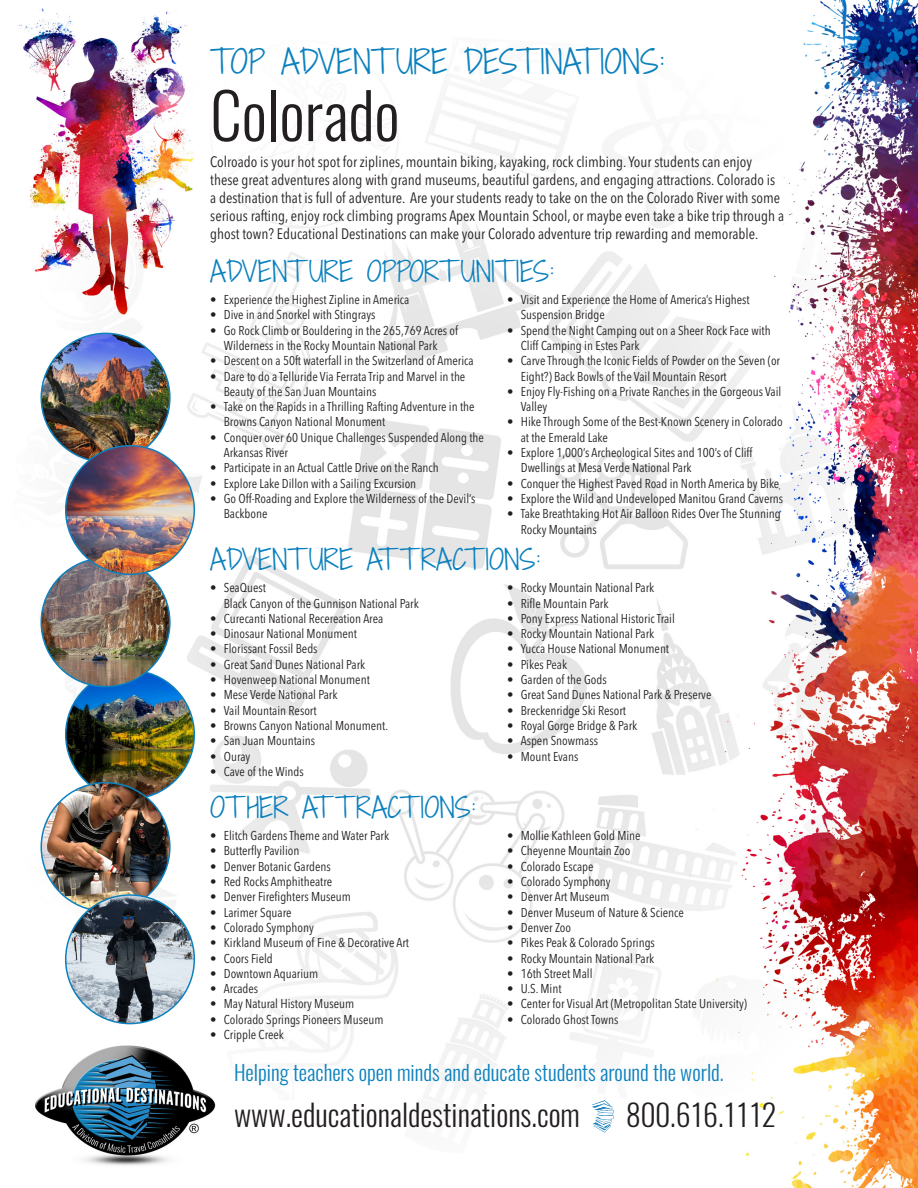
<style>
.page{position:relative;width:918px;height:1188px;background:#fff}
.page>*{position:absolute;margin:0;border:0;box-sizing:border-box;transform-origin:0 0}
.Head_1{font:300 63px "Oswald";color:#231f20}
.Head_1-2{font:300 31.5px "Shadows Into";color:#0c81be}
.t1{font:300 30px "Oswald";color:#231f20}
.Head_1-3{font:300 27px "Shadows Into";color:#0c81be}
.Head_1-4{font:300 21px "Oswald";color:#0c81be}
.Body_Copy{font:condensed 15px/18px "Avenir Next LT Pro";color:#231f20}
.t2{font:condensed 12.75px/15.3px "Avenir Next LT Pro";color:#231f20}
</style>
<div class="page">
<img style="left:18px;top:0;width:900px;height:1188px">
<img style="left:66px;top:670px;width:128px;height:129px;border-radius:64px">
<img style="left:41px;top:783px;width:129px;height:128px;border-radius:64px">
<img style="left:41px;top:333px;width:129px;height:129px;border-radius:64px">
<img style="left:41px;top:558px;width:129px;height:129px;border-radius:64px">
<img style="left:66px;top:446px;width:128px;height:128px;border-radius:64px">
<img style="left:66px;top:895px;width:128px;height:129px;border-radius:64px">
<svg style="left:592px;top:1100px;width:22px;height:33px"></svg>
<p class="Head_1-2" style="left:210px;top:38px;width:456px">TOP ADVENT URE DESTINATIONS:</p>
<p class="Head_1" style="left:210px;top:74px;width:191px">Colorado</p>
<p class="Body_Copy" style="left:210px;top:152px;width:575px">Colroado is your hot spot for ziplines, mountain biking, kayaking, rock climbing. Your students can enjoy these great adventures along with grand museums, beautiful gardens, and engaging attractions. Colorado is a destination that is full of adventure. Are your students ready to take on the on the Colorado River with some serious rafting, enjoy rock climbing programs Apex Mountain School, or maybe even take a bike trip through a ghost town? Educational Destinations can make your Colorado adventure trip rewarding and memorable.</p>
<p class="Head_1-3" style="left:210px;top:252px;width:346px">ADVENT URE OPPORT UNITIES:</p>
<p class="t2" style="left:210px;top:292px;width:201px">• Experience the Highest Zipline in America</p>
<p class="t2" style="left:210px;top:307px;width:167px">• Dive in and Snorkel with Stingrays</p>
<p class="t2" style="left:210px;top:323px;width:249px;text-align:center">• Go Rock Climb or Bouldering in the 265,769 Acres of<br>Wilderness in the Rocky Mountain National Park</p>
<p class="t2" style="left:210px;top:353px;width:265px">• Descent on a 50ft waterfall in the Switzerland of America</p>
<p class="t2" style="left:224px;top:368px;width:243px;text-indent:-14px">• Dare to do a Telluride Via Ferrata Trip and Marvel in the<br>Beauty of the San Juan Mountains</p>
<p class="t2" style="left:224px;top:399px;width:252px;text-indent:-14px">• Take on the Rapids in a Thrilling Rafting Adventure in the<br>Browns Canyon National Monument</p>
<p class="t2" style="left:224px;top:430px;width:262px;text-indent:-14px">• Conquer over 60 Unique Challenges Suspended Along the<br>Arkansas River</p>
<p class="t2" style="left:210px;top:460px;width:230px">• Participate in an Actual Cattle Drive on the Ranch</p>
<p class="t2" style="left:210px;top:476px;width:207px">• Explore Lake Dillon with a Sailing Excursion</p>
<p class="t2" style="left:224px;top:491px;width:253px;text-indent:-14px">• Go Off-Roading and Explore the Wilderness of the Devil’s<br>Backbone</p>
<p class="t2" style="left:521px;top:292px;width:231px;text-indent:-14px">• Visit and Experience the Home of America’s Highest<br>Suspension Bridge</p>
<p class="t2" style="left:521px;top:323px;width:251px;text-indent:-14px">• Spend the Night Camping out on a Sheer Rock Face with<br>Cliff Camping in Estes Park</p>
<p class="t2" style="left:521px;top:353px;width:261px;text-indent:-14px">• Carve Through the Iconic Fields of Powder on the Seven (or<br>Eight?) Back Bowls of the Vail Mountain Resort</p>
<p class="t2" style="left:521px;top:384px;width:262px;text-indent:-14px">• Enjoy Fly-Fishing on a Private Ranches in the Gorgeous Vail<br>Valley</p>
<p class="t2" style="left:521px;top:414px;width:264px;text-indent:-14px">• Hike Through Some of the Best-Known Scenery in Colorado at the Emerald Lake</p>
<p class="t2" style="left:521px;top:445px;width:233px;text-indent:-14px">• Explore 1,000’s Archeological Sites and 100’s of Cliff<br>Dwellings at Mesa Verde National Park</p>
<p class="t2" style="left:507px;top:476px;width:274px">• Conquer the Highest Paved Road in North America by Bike</p>
<p class="t2" style="left:507px;top:491px;width:278px">• Explore the Wild and Undeveloped Manitou Grand Caverns</p>
<p class="t2" style="left:521px;top:506px;width:262px;text-indent:-14px">• Take Breathtaking Hot Air Balloon Rides Over The Stunning<br>Rocky Mountains</p>
<p class="Head_1-3" style="left:210px;top:540px;width:332px">ADVENT URE AT T RACTIONS:</p>
<p class="t2" style="left:224px;top:580px;width:197px;text-indent:-14px">• SeaQuest<br>Black Canyon of the Gunnison National Park</p>
<p class="t2" style="left:210px;top:611px;width:174px">• Curecanti National Recereation Area</p>
<p class="t2" style="left:210px;top:626px;width:148px">• Dinosaur National Monument</p>
<p class="t2" style="left:210px;top:641px;width:109px">• Florissant Fossil Beds</p>
<p class="t2" style="left:210px;top:657px;width:157px">• Great Sand Dunes National Park</p>
<p class="t2" style="left:210px;top:672px;width:161px">• Hovenweep National Monument</p>
<p class="t2" style="left:210px;top:687px;width:129px">• Mese Verde National Park</p>
<p class="t2" style="left:210px;top:703px;width:108px">• Vail Mountain Resort</p>
<p class="t2" style="left:210px;top:718px;width:179px">• Browns Canyon National Monument.</p>
<p class="t2" style="left:210px;top:733px;width:106px">• San Juan Mountains</p>
<p class="t2" style="left:210px;top:748px;width:42px">• Ouray</p>
<p class="t2" style="left:210px;top:764px;width:95px">• Cave of the Winds</p>
<p class="Head_1-3" style="left:210px;top:788px;width:267px">OT HER AT T RACTIONS:</p>
<p class="t2" style="left:210px;top:828px;width:180px">• Elitch Gardens Theme and Water Park</p>
<p class="t2" style="left:210px;top:843px;width:91px">• Butterfly Pavilion</p>
<p class="t2" style="left:210px;top:859px;width:122px">• Denver Botanic Gardens</p>
<p class="t2" style="left:210px;top:874px;width:123px">• Red Rocks Amphitheatre</p>
<p class="t2" style="left:210px;top:889px;width:142px">• Denver Firefighters Museum</p>
<p class="t2" style="left:210px;top:905px;width:83px">• Larimer Square</p>
<p class="t2" style="left:210px;top:920px;width:105px">• Colorado Symphony</p>
<p class="t2" style="left:210px;top:935px;width:200px">• Kirkland Museum of Fine &amp; Decorative Art</p>
<p class="t2" style="left:210px;top:950px;width:64px">• Coors Field</p>
<p class="t2" style="left:210px;top:966px;width:109px">• Downtown Aquarium</p>
<p class="t2" style="left:210px;top:981px;width:49px">• Arcades</p>
<p class="t2" style="left:210px;top:996px;width:145px">• May Natural History Museum</p>
<p class="t2" style="left:210px;top:1012px;width:175px">• Colorado Springs Pioneers Museum</p>
<p class="t2" style="left:210px;top:1027px;width:75px">• Cripple Creek</p>
<p class="t2" style="left:507px;top:580px;width:149px">• Rocky Mountain National Park</p>
<p class="t2" style="left:507px;top:595px;width:103px">• Rifle Mountain Park</p>
<p class="t2" style="left:507px;top:611px;width:169px">• Pony Express National Historic Trail</p>
<p class="t2" style="left:507px;top:626px;width:149px">• Rocky Mountain National Park</p>
<p class="t2" style="left:507px;top:641px;width:163px">• Yucca House National Monument</p>
<p class="t2" style="left:507px;top:657px;width:61px">• Pikes Peak</p>
<p class="t2" style="left:507px;top:672px;width:101px">• Garden of the Gods</p>
<p class="t2" style="left:507px;top:687px;width:206px">• Great Sand Dunes National Park &amp; Preserve</p>
<p class="t2" style="left:507px;top:703px;width:120px">• Breckenridge Ski Resort</p>
<p class="t2" style="left:507px;top:718px;width:132px">• Royal Gorge Bridge &amp; Park</p>
<p class="t2" style="left:507px;top:733px;width:92px">• Aspen Snowmass</p>
<p class="t2" style="left:507px;top:748px;width:73px">• Mount Evans</p>
<p class="t2" style="left:507px;top:828px;width:135px">• Mollie Kathleen Gold Mine</p>
<p class="t2" style="left:507px;top:843px;width:125px">• Cheyenne Mountain Zoo</p>
<p class="t2" style="left:507px;top:859px;width:88px">• Colorado Escape</p>
<p class="t2" style="left:507px;top:874px;width:105px">• Colorado Symphony</p>
<p class="t2" style="left:507px;top:889px;width:104px">• Denver Art Museum</p>
<p class="t2" style="left:507px;top:905px;width:178px">• Denver Museum of Nature &amp; Science</p>
<p class="t2" style="left:507px;top:920px;width:65px">• Denver Zoo</p>
<p class="t2" style="left:507px;top:935px;width:149px">• Pikes Peak &amp; Colorado Springs</p>
<p class="t2" style="left:507px;top:950px;width:149px">• Rocky Mountain National Park</p>
<p class="t2" style="left:507px;top:966px;width:87px">• 16th Street Mall</p>
<p class="t2" style="left:507px;top:981px;width:56px">• U.S. Mint</p>
<p class="t2" style="left:507px;top:996px;width:241px">• Center for Visual Art (Metropolitan State University)</p>
<p class="t2" style="left:507px;top:1012px;width:113px">• Colorado Ghost Towns</p>
<p class="Head_1-4" style="left:234px;top:1059px;width:491px">Helping teachers open minds and educate students around the world.</p>
<p class="t1" style="left:234px;top:1094px;width:347px">www.educationaldestinations.com</p>
<p class="t1" style="left:626px;top:1094px;width:152px">800.616.1112</p>
</div>
